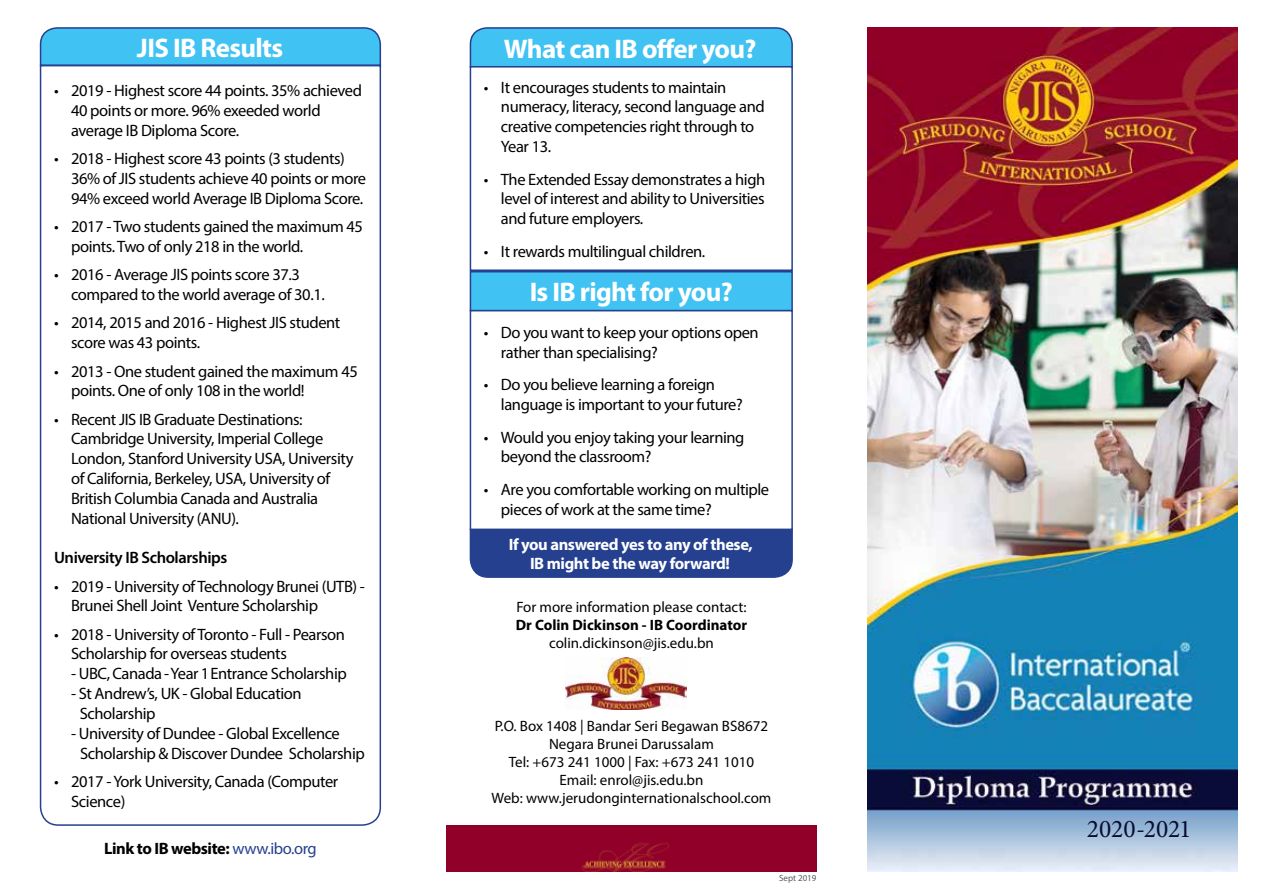
<style>
.page{position:relative;width:1263px;height:893px;background:#fff}
.page>*{position:absolute;margin:0;border:0;box-sizing:border-box;transform-origin:0 0}
.t1{font:700 27px "Myriad Pro";letter-spacing:-.025em;color:#fff}
.t2{font:25.5px "Minion Pro";letter-spacing:-.005em;color:#090c36}
.t3{font:16.5px/19.8px "Myriad Pro";letter-spacing:-.025em;color:#000}
.t4{font:700 16.5px/19.8px "Myriad Pro";letter-spacing:-.025em;color:#fff;text-align:center}
.t5{font:700 16.5px "Myriad Pro";letter-spacing:-.025em;color:#000}
.t6{font:600 16.5px "Myriad Pro";letter-spacing:-.025em;color:#000}
.t7{font:15px/18px "Myriad Pro";color:#000;text-align:center}
.t8{font:700 15px "Myriad Pro";color:#000}
.t9{font:9px "Myriad Pro";color:#58595b}
.s1{font-weight:400;color:#25408f}
</style>
<div class="page">
<img style="left:867px;top:27px;width:371px;height:844px">
<img style="left:566px;top:657px;width:121px;height:53px">
<svg style="left:39px;top:27px;width:343px;height:37px;background:#42bdee"></svg>
<svg style="left:39px;top:64px;width:343px;height:762px"></svg>
<div style="left:470px;top:272px;width:322px;height:39px;background:#40c2f3"></div>
<div style="left:470px;top:271px;width:323px;height:40px;border:2px solid #25408f"></div>
<div style="left:470px;top:310px;width:323px;height:220px;border:2px solid #25408f"></div>
<div style="left:469px;top:27px;width:324px;height:41px;background:#40c2f3"></div>
<div style="left:470px;top:66px;width:323px;height:205px;border:2px solid #25408f"></div>
<div style="left:469px;top:528px;width:324px;height:50px;background:#25408f"></div>
<div style="left:446px;top:826px;width:370px;height:45px;background:#900028"></div>
<img style="left:581px;top:842px;width:89px;height:29px">
<h1 class="t1" style="left:137px;top:30px;width:148px">JIS IB Results</h1>
<p class="t3" style="left:71px;top:81px;width:293px;text-indent:-17px">• 2019 - Highest score 44 points. 35% achieved<br>40 points or more. 96% exeeded world average IB Diploma Score.</p>
<p class="t3" style="left:71px;top:149px;width:297px;text-indent:-17px">• 2018 - Highest score 43 points (3 students)<br>36% of JIS students achieve 40 points or more<br>94% exceed world Average IB Diploma Score.</p>
<p class="t3" style="left:71px;top:217px;width:293px;text-indent:-17px">• 2017 -Two students gained the maximum 45 points.Two of only 218 in the world.</p>
<p class="t3" style="left:71px;top:265px;width:255px;text-indent:-17px">• 2016 - Average JIS points score 37.3 compared to the world average of 30.1.</p>
<p class="t3" style="left:71px;top:313px;width:271px;text-indent:-17px">• 2014, 2015 and 2016 - Highest JIS student score was 43 points.</p>
<p class="t3" style="left:71px;top:361px;width:288px;text-indent:-17px">• 2013 - One student gained the maximum 45 points. One of only 108 in the world!</p>
<p class="t3" style="left:71px;top:409px;width:284px;text-indent:-17px">• Recent JIS IB Graduate Destinations:<br>Cambridge University, Imperial College London, Stanford University USA, University of California, Berkeley, USA, University of British Columbia Canada and Australia National University (ANU).</p>
<p class="t6" style="left:54px;top:547px;width:175px">University IB Scholarships</p>
<p class="t3" style="left:71px;top:576px;width:295px;text-indent:-17px">• 2019 - University ofTechnology Brunei (UTB) -<br>Brunei Shell Joint Venture Scholarship</p>
<p class="t3" style="left:71px;top:624px;width:275px;text-indent:-17px">• 2018 - University ofToronto - Full - Pearson<br>Scholarship for overseas students</p>
<p class="t3" style="left:71px;top:664px;width:277px">- UBC, Canada -Year1Entrance Scholarship</p>
<p class="t3" style="left:80px;top:683px;width:224px;text-indent:-9px">- St Andrew’s, UK - Global Education<br>Scholarship</p>
<p class="t3" style="left:80px;top:723px;width:286px;text-indent:-9px">- University of Dundee - Global Excellence<br>Scholarship &amp; Discover Dundee Scholarship</p>
<p class="t3" style="left:71px;top:771px;width:269px;text-indent:-17px">• 2017 -York University, Canada (Computer<br>Science)</p>
<p class="t5" style="left:104px;top:838px;width:214px">Link to IB website: <span class="s1">www.ibo.org</span></p>
<h1 class="t1" style="left:504px;top:31px;width:254px">What can IB offer you?</h1>
<p class="t3" style="left:501px;top:77px;width:265px;text-indent:-17px">• It encourages students to maintain numeracy, literacy, second language and creative competencies right through to<br>Year 13.</p>
<p class="t3" style="left:501px;top:169px;width:266px;text-align:justify;text-indent:-17px">• The Extended Essay demonstrates a high level of interest and ability to Universities and future employers.</p>
<p class="t3" style="left:484px;top:241px;width:223px">• It rewards multilingual children.</p>
<h1 class="t1" style="left:530px;top:275px;width:205px">Is IB right for you?</h1>
<p class="t3" style="left:501px;top:322px;width:259px;text-indent:-17px">• Do you want to keep your options open rather than specialising?</p>
<p class="t3" style="left:501px;top:374px;width:243px;text-indent:-17px">• Do you believe learning a foreign language is important to your future?</p>
<p class="t3" style="left:501px;top:427px;width:245px;text-indent:-17px">• Would you enjoy taking your learning beyond the classroom?</p>
<p class="t3" style="left:501px;top:479px;width:270px;text-indent:-17px">• Are you comfortable working on multiple pieces of work at the same time?</p>
<p class="t4" style="left:509px;top:534px;width:245px">If you answered yes to any of these,<br>IB might be the way forward!</p>
<p class="t7" style="left:516px;top:598px;width:232px">For more information please contact:</p>
<p class="t8" style="left:516px;top:615px;width:233px">Dr Colin Dickinson - IB Coordinator</p>
<p class="t7" style="left:549px;top:634px;width:166px">colin.dickinson@jis.edu.bn</p>
<p class="t7" style="left:491px;top:717px;width:281px">P.O. Box 1408 | Bandar Seri Begawan BS8672<br>Negara Brunei Darussalam<br>Tel: +673 241 1000 | Fax: +673 241 1010<br>Email: enrol@jis.edu.bn<br>Web: www.jerudonginternationalschool.com</p>
<p class="t9" style="left:779px;top:872px;width:39px">Sept 2019</p>
<h2 class="t2" style="left:1087px;top:812px;width:106px">2020-2021</h2>
</div>
